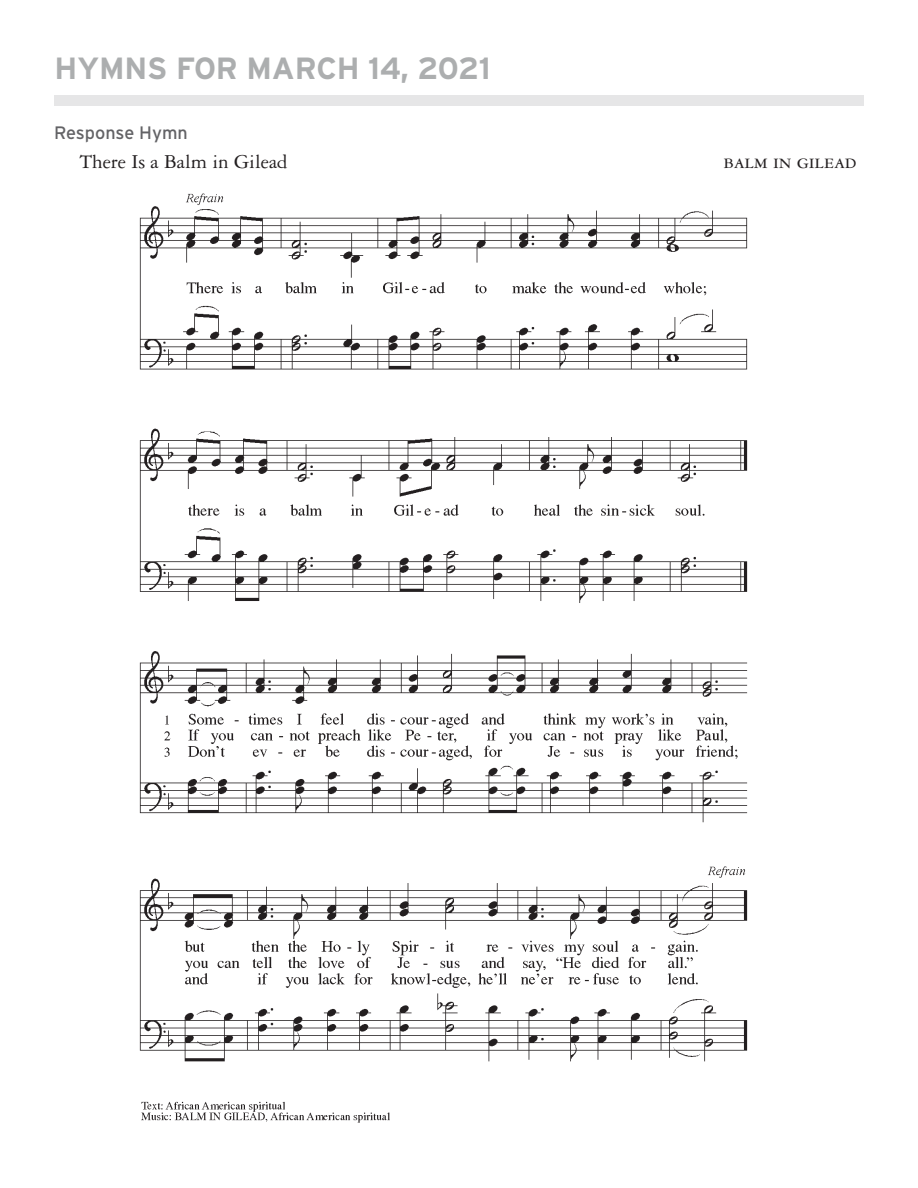
<style>
.page{position:relative;width:918px;height:1188px;background:#fff}
.page>*{position:absolute;margin:0;border:0;box-sizing:border-box;transform-origin:0 0}
.Header_1{font:700 30.6px "Interstate";letter-spacing:-.005em;color:#acaeaf}
.Header_2{font:21px "Garamond 3 LT Std";color:#231f20}
.Header_2-2{font:18px "Interstate";color:#636366}
</style>
<div class="page">
<div style="left:55px;top:95px;width:809px;height:11px;background:#e6e6e7"></div>
<img style="left:139px;top:193px;width:609px;height:930px">
<p class="Header_1" style="left:55px;top:51px;width:437px">HYMNS FOR MARCH 14, 2021</p>
<p class="Header_2-2" style="left:54px;top:123px;width:135px">Response Hymn</p>
<p class="Header_2" style="left:79px;top:150px;width:210px">There Is a Balm in Gilead</p>
<p class="Header_2" style="left:724px;top:150px;width:135px">balm in gilead</p>
</div>
